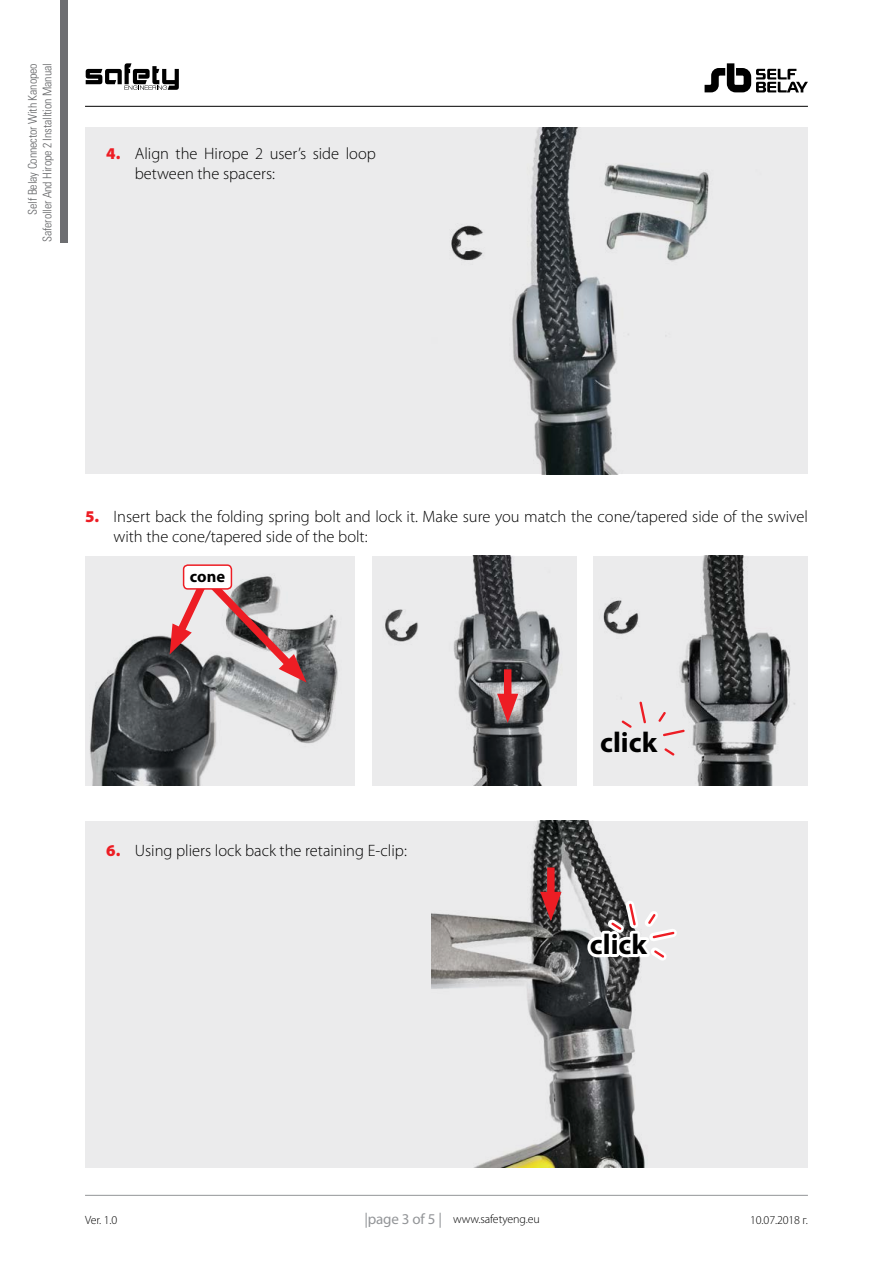
<style>
.page{position:relative;width:893px;height:1263px;background:#fff}
.page>*{position:absolute;margin:0;border:0;box-sizing:border-box;transform-origin:0 0}
.t1{font:700 28.65px "Myriad Pro";color:#000}
.t2{font:300 16.5px/19.5px "Myriad Pro";color:#000}
.t3{font:700 16.5px "Myriad Pro";color:#000}
.t4{font:300 12px/14.4px "SP Universus Cond";letter-spacing:-.01em;color:#636466;text-align:right}
.t5{font:300 12px "Myriad Pro";letter-spacing:-.01em;color:#000}
.s1{font-weight:900;color:#ed1d24}
.s2{font-weight:400;font-size:15px;color:#939598}
</style>
<div class="page">
<hr style="left:85px;top:1195px;width:723px;height:1px;background:#939598">
<div style="left:60px;top:0;width:8px;height:242px;background:#6d6e71"></div>
<svg style="left:86px;top:63px;width:93px;height:27px"></svg>
<hr style="left:85px;top:106px;width:723px;height:1px;background:#000">
<svg style="left:705px;top:63px;width:103px;height:29px"></svg>
<div style="left:85px;top:821px;width:723px;height:346px;background:#ebebec"></div>
<img style="left:432px;top:821px;width:213px;height:346px">
<div style="left:85px;top:128px;width:723px;height:346px;background:#ebebec"></div>
<img style="left:451px;top:128px;width:258px;height:346px">
<img style="left:372px;top:556px;width:205px;height:229px">
<img style="left:594px;top:556px;width:214px;height:229px">
<img style="left:85px;top:556px;width:270px;height:229px">
<svg style="left:167px;top:565px;width:140px;height:117px;background:#b8a2a4"></svg>
<div style="left:184px;top:565px;width:47px;height:24px;background:#fff;border-radius:4px"></div>
<div style="left:183px;top:564px;width:49px;height:26px;border:2px solid #ed1d24;border-radius:4px"></div>
<div style="left:504px;top:669px;width:7px;height:37px;background:#ed1d24"></div>
<svg style="left:497px;top:694px;width:21px;height:29px"></svg>
<div style="left:547px;top:867px;width:8px;height:37px;background:#ed1d24"></div>
<svg style="left:540px;top:892px;width:21px;height:29px"></svg>
<svg style="left:663px;top:730px;width:22px;height:6px"></svg>
<svg style="left:639px;top:701px;width:7px;height:22px"></svg>
<svg style="left:658px;top:712px;width:8px;height:10px"></svg>
<svg style="left:664px;top:748px;width:10px;height:8px"></svg>
<svg style="left:622px;top:720px;width:10px;height:8px"></svg>
<svg style="left:584px;top:897px;width:93px;height:72px"></svg>
<p class="t4" style="left:25px;top:242px;width:180px;rotate:-90deg">Self Belay Connector With Kanopeo<br>Saferoller And Hirope 2 Installtion Manual</p>
<p class="t2" style="left:135px;top:144px;width:243px;text-indent:-28px"><span class="s1">4.</span> Align the Hirope 2 user’s side loop between the spacers:</p>
<p class="t2" style="left:114px;top:507px;width:696px;text-indent:-28px"><span class="s1">5.</span> Insert back the folding spring bolt and lock it. Make sure you match the cone/tapered side of the swivel with the cone/tapered side of the bolt:</p>
<p class="t3" style="left:190px;top:567px;width:37px">cone</p>
<p class="t2" style="left:106px;top:841px;width:302px"><span class="s1">6.</span> Using pliers lock back the retaining E-clip:</p>
<h1 class="t1" style="left:600px;top:726px;width:58px">click</h1>
<h1 class="t1" style="left:590px;top:928px;width:58px">click</h1>
<p class="t5" style="left:85px;top:1212px;width:34px">Ver. 1.0</p>
<p class="t5" style="left:364px;top:1212px;width:177px"><span class="s2">|page 3 of 5 |</span> www.safetyeng.eu</p>
<p class="t5" style="left:750px;top:1212px;width:59px">10.07.2018 г.</p>
</div>
